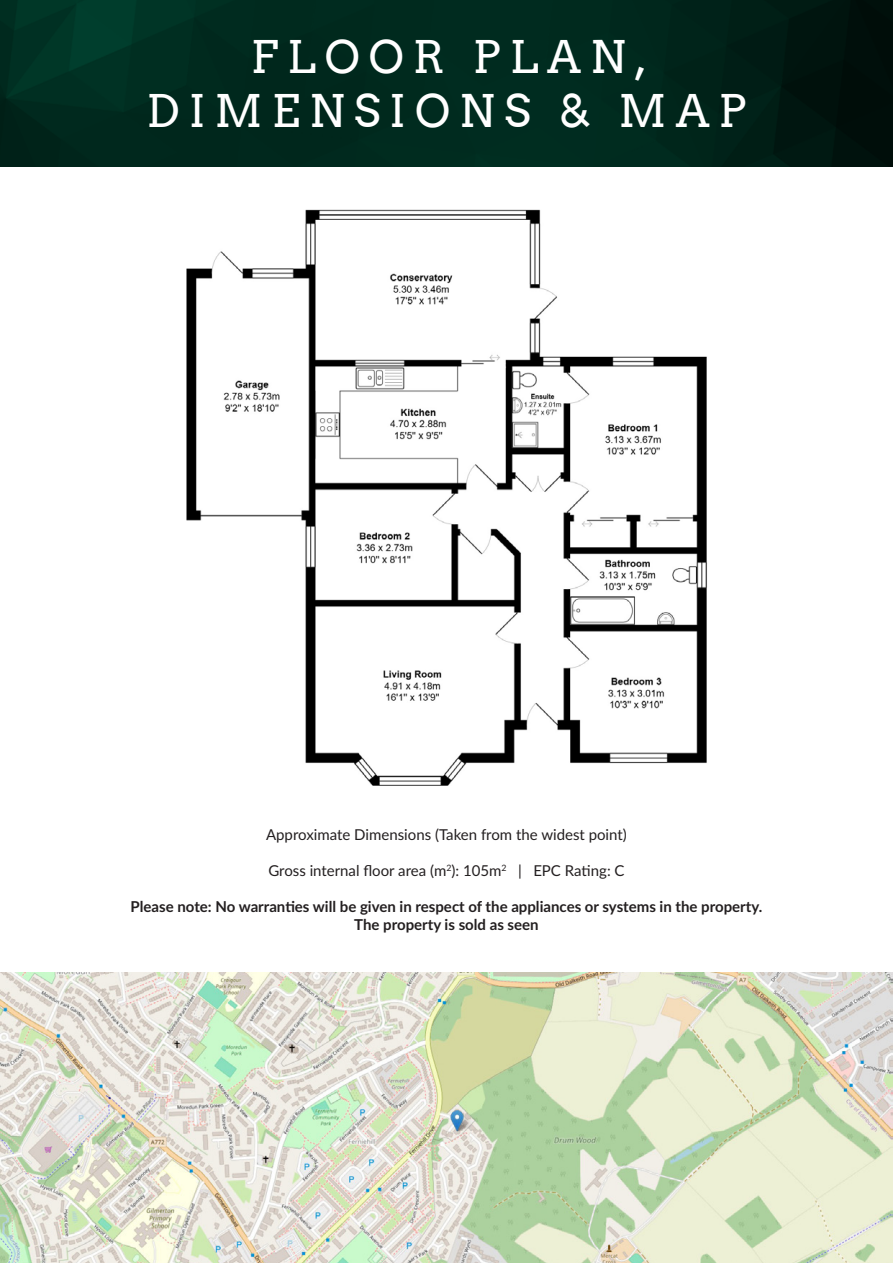
<style>
.page{position:relative;width:893px;height:1263px;background:#fff}
.page>*{position:absolute;margin:0;border:0;box-sizing:border-box;transform-origin:0 0}
.t1{font:45px/54px "Arvo";letter-spacing:.2em;color:#fff;text-align:center}
.t2{font:700 15px/18px "Lato";color:#231f20;text-align:center}
.t3{font:15px "Lato";color:#231f20}
</style>
<div class="page">
<img style="left:0;top:0;width:893px;height:166px">
<img style="left:0;top:973px;width:893px;height:290px">
<img style="left:186px;top:209px;width:521px;height:577px">
<h1 class="t1" style="left:147px;top:30px;width:601px">FLOOR PLAN,<br>DIMENSIONS &amp; MAP</h1>
<p class="t3" style="left:266px;top:824px;width:362px">Approximate Dimensions (Taken from the widest point)</p>
<p class="t3" style="left:268px;top:860px;width:358px">Gross internal floor area (m<sup>2</sup>): 105m<sup>2</sup> | EPC Rating: C</p>
<p class="t2" style="left:131px;top:897px;width:633px">Please note: No warranties will be given in respect of the appliances or systems in the property.<br>The property is sold as seen</p>
</div>
